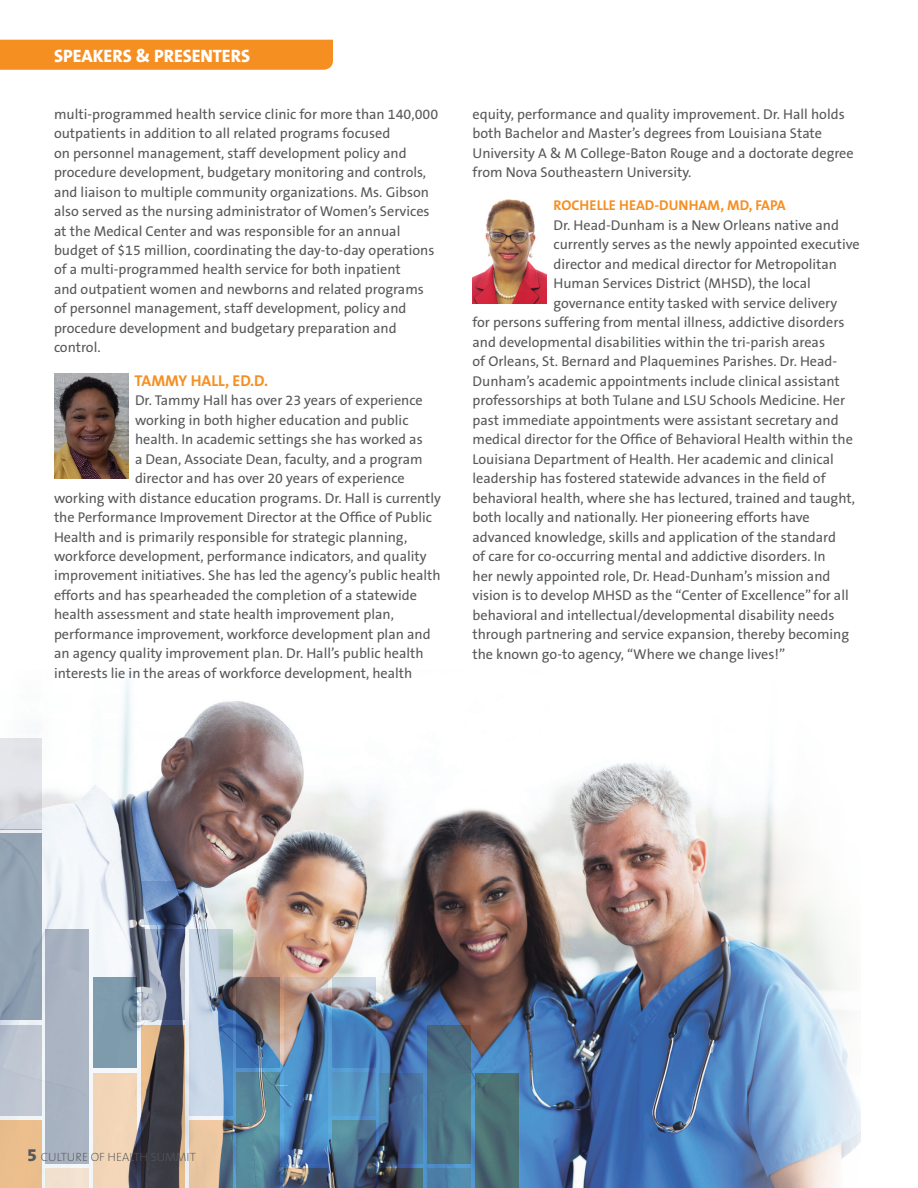
<style>
.page{position:relative;width:918px;height:1188px;background:#fff}
.page>*{position:absolute;margin:0;border:0;box-sizing:border-box;transform-origin:0 0}
.t1{font:800 18px "The Sans B8";color:#fff}
.t2{font:700 15.75px "The Sans B7";color:#f68f22}
.t3{font:14.25px/19.5px "The Sans B5 Plain";color:#57585a}
.t4{font:700 14.25px "The Sans B7";color:#f68f22}
.t5{font:200 12px "The Sans B2";color:#57585a}
.s1{font-family:"The Sans B8";font-weight:800;font-size:18px}
</style>
<div class="page">
<img style="left:0;top:671px;width:861px;height:517px">
<img style="left:54px;top:374px;width:74px;height:104px">
<img style="left:472px;top:199px;width:75px;height:104px">
<div style="left:0;top:40px;width:333px;height:30px;background:#f68f22"></div>
<div style="left:46px;top:1168px;width:43px;height:20px;background:#f2e1cf"></div>
<div style="left:46px;top:929px;width:43px;height:235px;background:#abb4c2"></div>
<div style="left:0;top:1121px;width:41px;height:67px;background:#eabf8d"></div>
<div style="left:0;top:1025px;width:41px;height:91px;background:#bec6d1"></div>
<svg style="left:332px;top:977px;width:43px;height:91px;background:#688cb4"></svg>
<svg style="left:141px;top:882px;width:43px;height:43px;background:#556d96"></svg>
<svg style="left:332px;top:1121px;width:43px;height:67px;background:#4a6b85"></svg>
<svg style="left:284px;top:1168px;width:44px;height:20px"></svg>
<svg style="left:141px;top:1025px;width:43px;height:163px;background:#58504e"></svg>
<svg style="left:284px;top:977px;width:44px;height:187px;background:#627ea0"></svg>
<svg style="left:380px;top:1073px;width:43px;height:91px;background:#405f86"></svg>
<svg style="left:380px;top:1168px;width:43px;height:20px"></svg>
<svg style="left:428px;top:1025px;width:43px;height:139px;background:#4d7281"></svg>
<svg style="left:94px;top:977px;width:43px;height:91px;background:#7a97a9"></svg>
<svg style="left:141px;top:929px;width:43px;height:91px;background:#6f7a94"></svg>
<div style="left:94px;top:1073px;width:43px;height:115px;background:#f2d5b7"></div>
<svg style="left:189px;top:1121px;width:43px;height:67px;background:#c2ad95"></svg>
<div style="left:428px;top:1168px;width:43px;height:20px;background:linear-gradient(to right,#4877a2,#5593b3)"></div>
<svg style="left:475px;top:1073px;width:43px;height:115px;background:#4b6e72"></svg>
<svg style="left:0;top:738px;width:41px;height:91px;background:#dde0e5"></svg>
<svg style="left:237px;top:1073px;width:43px;height:115px;background:#598899"></svg>
<svg style="left:237px;top:977px;width:43px;height:91px;background:#6a7081"></svg>
<div style="left:0;top:834px;width:41px;height:186px;background:#93a3b3"></div>
<svg style="left:332px;top:1073px;width:43px;height:43px;background:#5393c0"></svg>
<svg style="left:189px;top:929px;width:43px;height:187px;background:#aabed4"></svg>
<p class="t1" style="left:54px;top:47px;width:198px">SPEAKERS &amp; PRESENTERS</p>
<p class="t3" style="left:54px;top:104px;width:386px">multi-programmed health service clinic for more than 140,000 outpatients in addition to all related programs focused<br>on personnel management, staff development policy and procedure development, budgetary monitoring and controls, and liaison to multiple community organizations. Ms. Gibson also served as the nursing administrator of Women’s Services at the Medical Center and was responsible for an annual budget of $15 million, coordinating the day-to-day operations of a multi-programmed health service for both inpatient<br>and outpatient women and newborns and related programs of personnel management, staff development, policy and procedure development and budgetary preparation and control.</p>
<p class="t2" style="left:135px;top:372px;width:135px">TAMMY HALL, ED.D.</p>
<p class="t3" style="left:135px;top:391px;width:289px">Dr. Tammy Hall has over 23 years of experience</p>
<p class="t3" style="left:135px;top:410px;width:275px">working in both higher education and public</p>
<p class="t3" style="left:135px;top:430px;width:289px">health. In academic settings she has worked as</p>
<p class="t3" style="left:135px;top:449px;width:289px">a Dean, Associate Dean, faculty, and a program</p>
<p class="t3" style="left:135px;top:469px;width:271px">director and has over 20 years of experience</p>
<p class="t3" style="left:54px;top:488px;width:389px">working with distance education programs. Dr. Hall is currently</p>
<p class="t3" style="left:54px;top:508px;width:380px">the Performance Improvement Director at the Office of Public</p>
<p class="t3" style="left:54px;top:527px;width:355px">Health and is primarily responsible for strategic planning,</p>
<p class="t3" style="left:54px;top:547px;width:374px">workforce development, performance indicators, and quality</p>
<p class="t3" style="left:54px;top:566px;width:388px">improvement initiatives. She has led the agency’s public health</p>
<p class="t3" style="left:54px;top:586px;width:365px">efforts and has spearheaded the completion of a statewide</p>
<p class="t3" style="left:54px;top:605px;width:342px">health assessment and state health improvement plan,</p>
<p class="t3" style="left:54px;top:625px;width:378px">performance improvement, workforce development plan and</p>
<p class="t3" style="left:54px;top:644px;width:371px">an agency quality improvement plan. Dr. Hall’s public health</p>
<p class="t3" style="left:54px;top:664px;width:360px">interests lie in the areas of workforce development, health</p>
<p class="t3" style="left:472px;top:105px;width:383px">equity, performance and quality improvement. Dr. Hall holds both Bachelor and Master’s degrees from Louisiana State University A &amp; M College-Baton Rouge and a doctorate degree from Nova Southeastern University.</p>
<p class="t4" style="left:554px;top:198px;width:234px">ROCHELLE HEAD-DUNHAM, MD, FAPA</p>
<p class="t3" style="left:554px;top:216px;width:287px">Dr. Head-Dunham is a New Orleans native and</p>
<p class="t3" style="left:554px;top:235px;width:308px">currently serves as the newly appointed executive</p>
<p class="t3" style="left:554px;top:255px;width:285px">director and medical director for Metropolitan</p>
<p class="t3" style="left:554px;top:274px;width:259px">Human Services District (MHSD), the local</p>
<p class="t3" style="left:554px;top:294px;width:285px">governance entity tasked with service delivery</p>
<p class="t3" style="left:473px;top:313px;width:374px">for persons suffering from mental illness, addictive disorders</p>
<p class="t3" style="left:473px;top:333px;width:354px">and developmental disabilities within the tri-parish areas</p>
<p class="t3" style="left:473px;top:352px;width:366px">of Orleans, St. Bernard and Plaquemines Parishes. Dr. Head-</p>
<p class="t3" style="left:473px;top:372px;width:369px">Dunham’s academic appointments include clinical assistant</p>
<p class="t3" style="left:473px;top:391px;width:374px">professorships at both Tulane and LSU Schools Medicine. Her</p>
<p class="t3" style="left:473px;top:411px;width:368px">past immediate appointments were assistant secretary and</p>
<p class="t3" style="left:473px;top:430px;width:382px">medical director for the Office of Behavioral Health within the</p>
<p class="t3" style="left:473px;top:450px;width:363px">Louisiana Department of Health. Her academic and clinical</p>
<p class="t3" style="left:473px;top:469px;width:355px">leadership has fostered statewide advances in the field of</p>
<p class="t3" style="left:473px;top:489px;width:384px">behavioral health, where she has lectured, trained and taught,</p>
<p class="t3" style="left:473px;top:508px;width:339px">both locally and nationally. Her pioneering efforts have</p>
<p class="t3" style="left:473px;top:528px;width:365px">advanced knowledge, skills and application of the standard</p>
<p class="t3" style="left:473px;top:547px;width:355px">of care for co-occurring mental and addictive disorders. In</p>
<p class="t3" style="left:473px;top:567px;width:360px">her newly appointed role, Dr. Head-Dunham’s mission and</p>
<p class="t3" style="left:473px;top:586px;width:378px">vision is to develop MHSD as the “Center of Excellence” for all</p>
<p class="t3" style="left:473px;top:606px;width:364px">behavioral and intellectual/developmental disability needs</p>
<p class="t3" style="left:473px;top:625px;width:378px">through partnering and service expansion, thereby becoming</p>
<p class="t3" style="left:473px;top:645px;width:314px">the known go-to agency, “Where we change lives!”</p>
<p class="t5" style="left:27px;top:1150px;width:170px"><span class="s1">5</span> CULTURE OF HEALTH SUMMIT</p>
</div>
